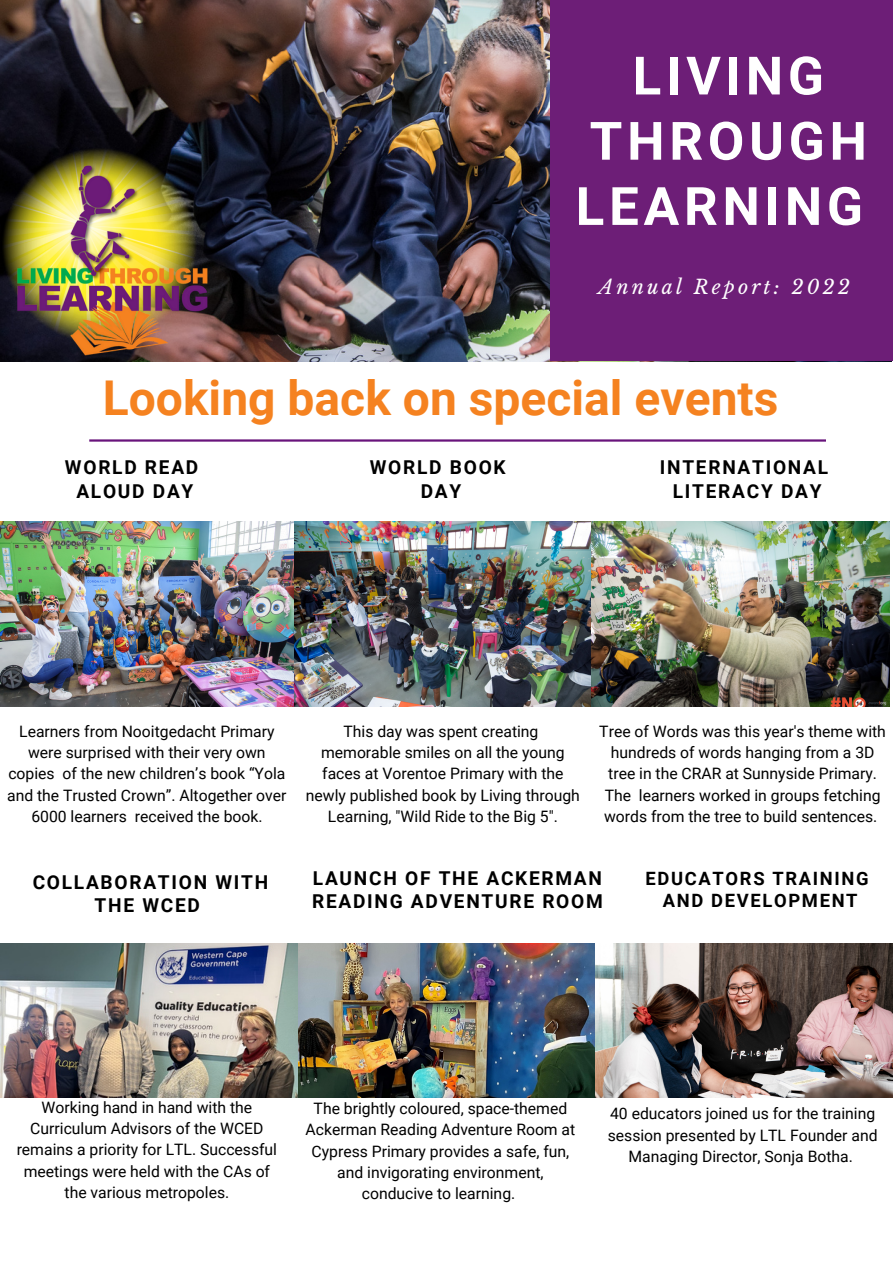
<style>
.page{position:relative;width:893px;height:1264px;background:#fff}
.page>*{position:absolute;margin:0;border:0;box-sizing:border-box;transform-origin:0 0}
.t1{font:700 52.95px/65.2px "Roboto";letter-spacing:.09em;color:#fff;text-align:center}
.t2{font:700 48px "Roboto";color:#f58220}
.t3{font:italic 19.5px "Libre Baskerville";letter-spacing:.16em;color:#fff}
.t4{font:700 19.05px/23.5px "Roboto";letter-spacing:.09em;color:#000;text-align:center}
.t5{font:700 18.3px/22.5px "Roboto";letter-spacing:.09em;color:#000;text-align:center}
.t6{font:15.75px/21.3px "Roboto";color:#000;text-align:center}
</style>
<div class="page">
<img style="left:0;top:0;width:550px;height:361px">
<div style="left:550px;top:0;width:342px;height:361px;background:#6d1e77"></div>
<img style="left:0;top:521px;width:889px;height:186px">
<img style="left:0;top:144px;width:214px;height:217px">
<img style="left:0;top:943px;width:892px;height:154px">
<hr style="left:89px;top:439px;width:736px;height:2px;background:#68147b">
<h1 class="t1" style="left:575px;top:44px;width:293px">LIVING<br>THROUGH<br>LEARNING</h1>
<p class="t3" style="left:598px;top:275px;width:253px">Annual Report: 2022</p>
<h2 class="t2" style="left:103px;top:371px;width:677px">Looking back on special events</h2>
<p class="t4" style="left:65px;top:456px;width:135px">WORLD READ<br>ALOUD DAY</p>
<p class="t4" style="left:370px;top:456px;width:137px">WORLD BOOK<br>DAY</p>
<p class="t4" style="left:660px;top:456px;width:170px">INTERNATIONAL<br>LITERACY DAY</p>
<p class="t6" style="left:7px;top:720px;width:281px">Learners from Nooitgedacht Primary were surprised with their very own copies of the new children’s book “Yola and the Trusted Crown”. Altogether over 6000 learners received the book.</p>
<p class="t6" style="left:306px;top:720px;width:275px">This day was spent creating memorable smiles on all the young faces at Vorentoe Primary with the newly published book by Living through Learning, "Wild Ride to the Big 5".</p>
<p class="t6" style="left:599px;top:720px;width:288px">Tree of Words was this year's theme with hundreds of words hanging from a 3D tree in the CRAR at Sunnyside Primary.<br>The learners worked in groups fetching words from the tree to build sentences.</p>
<p class="t4" style="left:33px;top:870px;width:237px">COLLABORATION WITH<br>THE WCED</p>
<p class="t4" style="left:312px;top:866px;width:292px;text-align:left">LAUNCH OF THE ACKERMAN<br>READING ADVENTURE ROOM</p>
<p class="t5" style="left:645px;top:867px;width:224px">EDUCATORS TRAINING<br>AND DEVELOPMENT</p>
<p class="t6" style="left:17px;top:1096px;width:262px">Working hand in hand with the<br>Curriculum Advisors of the WCED remains a priority for LTL. Successful meetings were held with the CAs of the various metropoles.</p>
<p class="t6" style="left:305px;top:1097px;width:271px">The brightly coloured, space-themed Ackerman Reading Adventure Room at Cypress Primary provides a safe, fun, and invigorating environment, conducive to learning.</p>
<p class="t6" style="left:607px;top:1103px;width:271px">40 educators joined us for the training session presented by LTL Founder and<br>Managing Director, Sonja Botha.</p>
</div>
